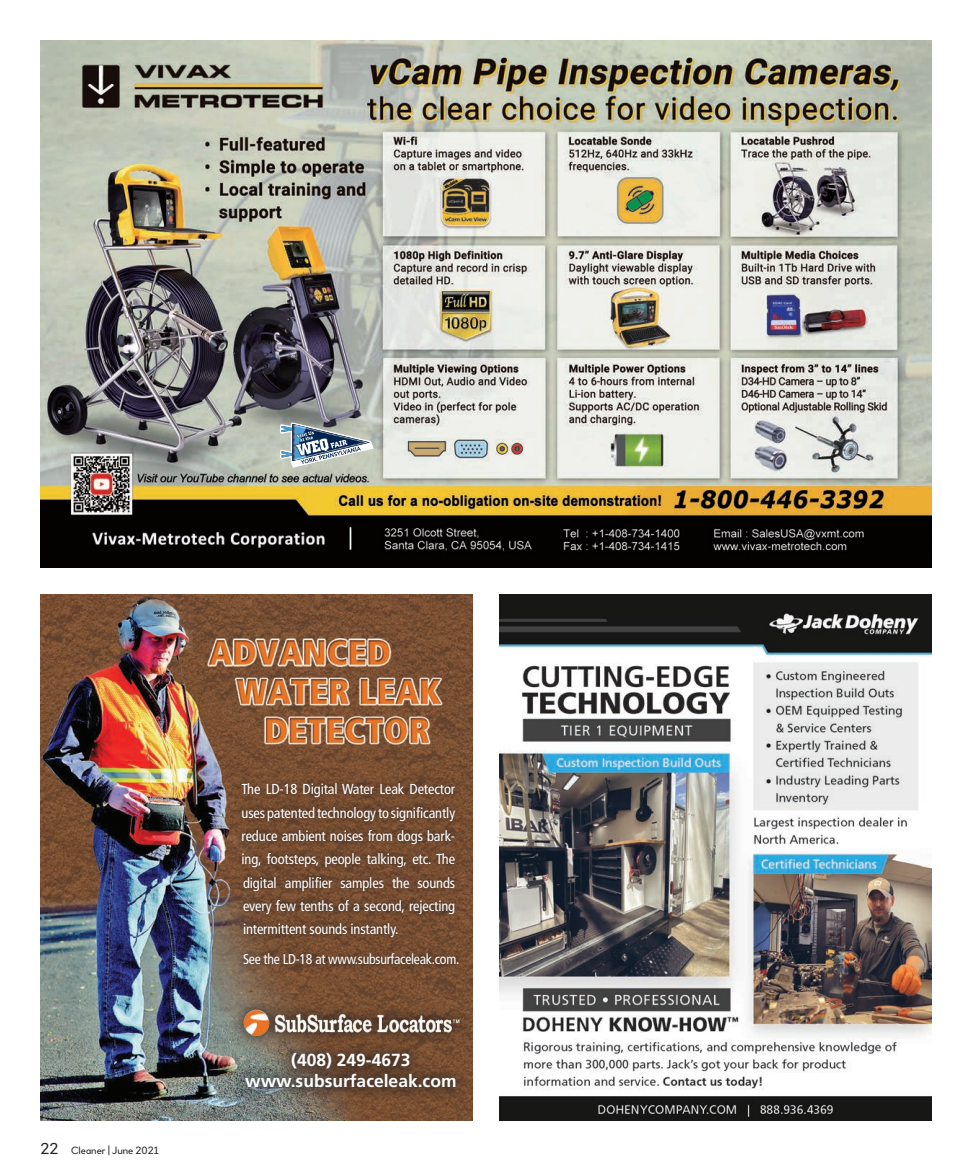
<style>
.page{position:relative;width:972px;height:1175px;background:#fff}
.page>*{position:absolute;margin:0;border:0;box-sizing:border-box;transform-origin:0 0}
.t1{font:700 17.4px/21px "Frutiger";color:#fff;text-align:center}
.t2{font:condensed 14.4px/23.4px "Frutiger";letter-spacing:-.01em;color:#fff;text-align:justify}
.t3{font:condensed 14.25px "Frutiger";letter-spacing:-.02em;color:#fff}
.t4{font:10.5px "Woodford Bourne";color:#231f20}
.s1{font-size:15.75px}
</style>
<div class="page">
<img style="left:40px;top:40px;width:892px;height:527px">
<img style="left:40px;top:594px;width:432px;height:526px">
<div style="left:234px;top:775px;width:232px;height:197px;background:#231f20;opacity:.65"></div>
<div style="left:230px;top:996px;width:242px;height:54px;background:#231f20;opacity:.65"></div>
<img style="left:241px;top:1007px;width:219px;height:29px">
<div style="left:232px;top:1039px;width:238px;height:63px;background:#231f20;opacity:.65"></div>
<img style="left:500px;top:594px;width:432px;height:526px">
<hr style="left:971px;top:257px;width:1px;height:90px;background:#fed304">
<svg style="left:280px;top:422px;width:94px;height:46px;background:#9aa9af"></svg>
<p class="t4" style="left:40px;top:1144px;width:120px"><span class="s1">22</span> Cleaner | June 2021</p>
<p class="t2" style="left:242px;top:777px;width:215px">The LD-18 Digital Water Leak Detector uses patented technology to significantly reduce ambient noises from dogs bark&shy;ing, footsteps, people talking, etc. The digital amplifier samples the sounds every few tenths of a second, rejecting intermittent sounds instantly.</p>
<p class="t3" style="left:243px;top:951px;width:218px">See the LD-18 at www.subsurfaceleak.com.</p>
<p class="t1" style="left:245px;top:1049px;width:213px">(408) 249-4673 www.subsurfaceleak.com</p>
</div>
